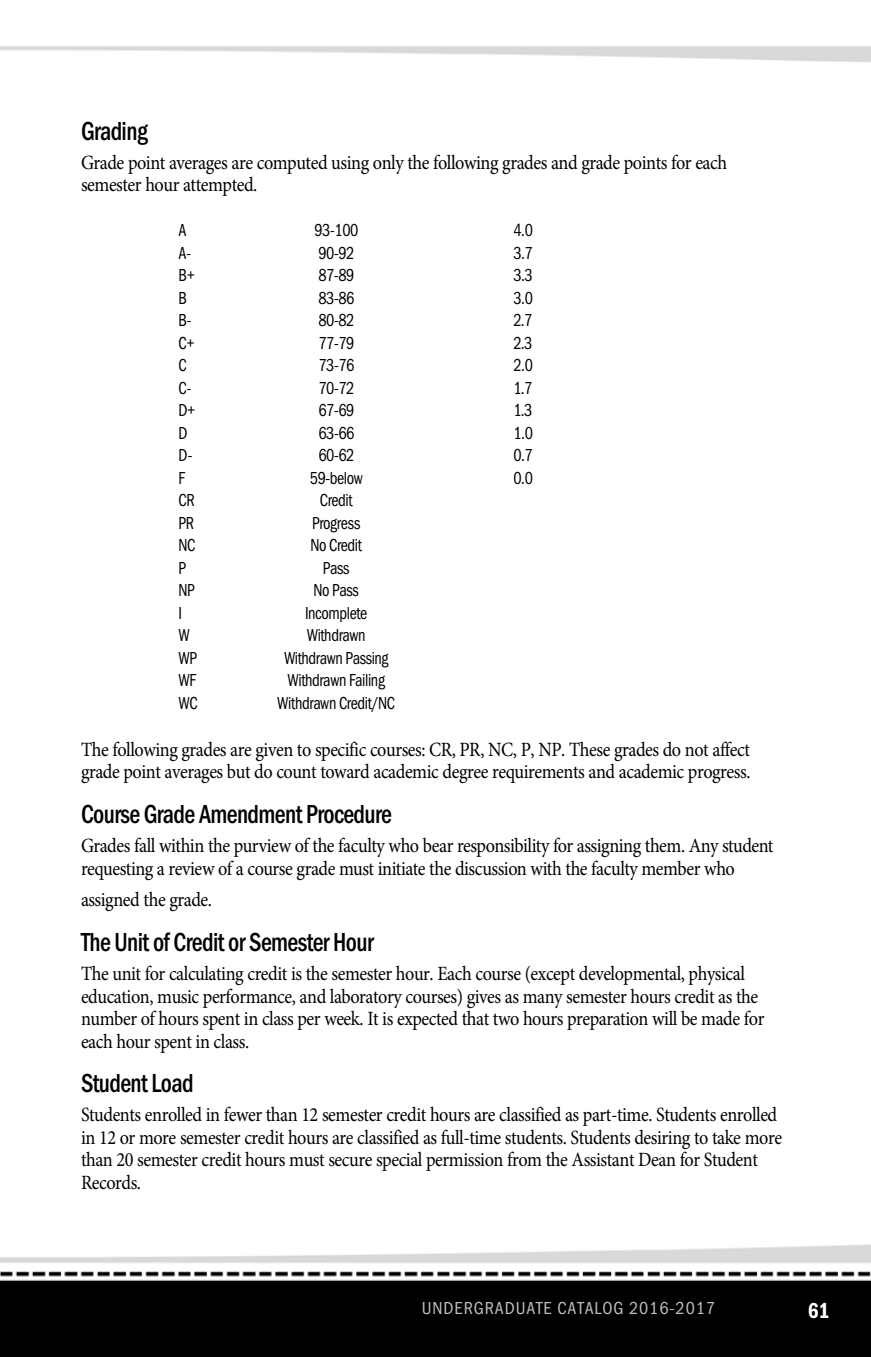
<style>
.page{position:relative;width:871px;height:1357px;background:#fff}
.page>*{position:absolute;margin:0;border:0;box-sizing:border-box;transform-origin:0 0}
.t1{font:500 27px "Franklin Gothic URW Con";letter-spacing:-.025em;color:#000;scale:.9 1}
.t2{font:22.5px "Franklin Gothic URW Con Dem";color:#fff;scale:.95 1}
.t3{font:20.25px/22.5px "Minion Pro";letter-spacing:-.025em;color:#000;scale:.9 1}
.t4{font:18px "Franklin Gothic URW Con Boo";letter-spacing:-.025em;color:#000;scale:.9 1}
.t5{font:18px "Franklin Gothic URW Con Boo";letter-spacing:.05em;color:#bcbec0}
</style>
<div class="page">
<img style="left:0;top:46px;width:871px;height:1311px">
<h1 class="t1" style="left:81px;top:113px;width:76px">Grading</h1>
<p class="t3" style="left:81px;top:151px;width:719px">Grade point averages are computed using only the following grades and grade points for each semester hour attempted.</p>
<p class="t4" style="left:179px;top:219px;width:10px">A</p>
<p class="t4" style="left:314px;top:219px;width:50px">93-100</p>
<p class="t4" style="left:513px;top:219px;width:23px">4.0</p>
<p class="t4" style="left:179px;top:241px;width:15px">A-</p>
<p class="t4" style="left:318px;top:241px;width:42px">90-92</p>
<p class="t4" style="left:513px;top:241px;width:23px">3.7</p>
<p class="t4" style="left:179px;top:264px;width:20px">B+</p>
<p class="t4" style="left:318px;top:264px;width:42px">87-89</p>
<p class="t4" style="left:513px;top:264px;width:23px">3.3</p>
<p class="t4" style="left:179px;top:286px;width:11px">B</p>
<p class="t4" style="left:318px;top:286px;width:42px">83-86</p>
<p class="t4" style="left:513px;top:286px;width:23px">3.0</p>
<p class="t4" style="left:179px;top:309px;width:16px">B-</p>
<p class="t4" style="left:318px;top:309px;width:42px">80-82</p>
<p class="t4" style="left:513px;top:309px;width:23px">2.7</p>
<p class="t4" style="left:179px;top:331px;width:19px">C+</p>
<p class="t4" style="left:318px;top:331px;width:42px">77-79</p>
<p class="t4" style="left:513px;top:331px;width:23px">2.3</p>
<p class="t4" style="left:179px;top:354px;width:11px">C</p>
<p class="t4" style="left:318px;top:354px;width:42px">73-76</p>
<p class="t4" style="left:513px;top:354px;width:23px">2.0</p>
<p class="t4" style="left:179px;top:376px;width:16px">C-</p>
<p class="t4" style="left:318px;top:376px;width:42px">70-72</p>
<p class="t4" style="left:513px;top:376px;width:23px">1.7</p>
<p class="t4" style="left:179px;top:399px;width:20px">D+</p>
<p class="t4" style="left:318px;top:399px;width:42px">67-69</p>
<p class="t4" style="left:513px;top:399px;width:23px">1.3</p>
<p class="t4" style="left:179px;top:421px;width:12px">D</p>
<p class="t4" style="left:318px;top:421px;width:42px">63-66</p>
<p class="t4" style="left:513px;top:421px;width:23px">1.0</p>
<p class="t4" style="left:179px;top:444px;width:17px">D-</p>
<p class="t4" style="left:318px;top:444px;width:42px">60-62</p>
<p class="t4" style="left:513px;top:444px;width:23px">0.7</p>
<p class="t4" style="left:179px;top:466px;width:9px">F</p>
<p class="t4" style="left:310px;top:466px;width:61px">59-below</p>
<p class="t4" style="left:513px;top:466px;width:23px">0.0</p>
<p class="t4" style="left:179px;top:489px;width:19px">CR</p>
<p class="t4" style="left:320px;top:489px;width:38px">Credit</p>
<p class="t4" style="left:179px;top:511px;width:19px">PR</p>
<p class="t4" style="left:312px;top:511px;width:55px">Progress</p>
<p class="t4" style="left:179px;top:534px;width:20px">NC</p>
<p class="t4" style="left:310px;top:534px;width:59px">No Credit</p>
<p class="t4" style="left:179px;top:556px;width:10px">P</p>
<p class="t4" style="left:323px;top:556px;width:31px">Pass</p>
<p class="t4" style="left:179px;top:579px;width:20px">NP</p>
<p class="t4" style="left:313px;top:579px;width:52px">No Pass</p>
<p class="t4" style="left:179px;top:601px;width:5px">I</p>
<p class="t4" style="left:305px;top:601px;width:71px">Incomplete</p>
<p class="t4" style="left:179px;top:624px;width:14px">W</p>
<p class="t4" style="left:307px;top:624px;width:67px">Withdrawn</p>
<p class="t4" style="left:179px;top:646px;width:22px">WP</p>
<p class="t4" style="left:284px;top:646px;width:118px">Withdrawn Passing</p>
<p class="t4" style="left:179px;top:669px;width:21px">WF</p>
<p class="t4" style="left:288px;top:669px;width:110px">Withdrawn Failing</p>
<p class="t4" style="left:179px;top:691px;width:23px">WC</p>
<p class="t4" style="left:277px;top:691px;width:133px">Withdrawn Credit/NC</p>
<p class="t3" style="left:81px;top:738px;width:745px">The following grades are given to specific courses: CR, PR, NC, P, NP. These grades do not affect grade point averages but do count toward academic degree requirements and academic progress.</p>
<h1 class="t1" style="left:81px;top:796px;width:347px">Course Grade Amendment Procedure</h1>
<p class="t3" style="left:81px;top:834px;width:771px">Grades fall within the purview of the faculty who bear responsibility for assigning them. Any student requesting a review of a course grade must initiate the discussion with the faculty member who</p>
<p class="t3" style="left:81px;top:888px;width:147px">assigned the grade.</p>
<h1 class="t1" style="left:81px;top:924px;width:327px">The Unit of Credit or Semester Hour</h1>
<p class="t3" style="left:81px;top:962px;width:761px">The unit for calculating credit is the semester hour. Each course (except developmental, physical education, music performance, and laboratory courses) gives as many semester hours credit as the number of hours spent in class per week. It is expected that two hours preparation will be made for each hour spent in class.</p>
<h1 class="t1" style="left:81px;top:1066px;width:127px">Student Load</h1>
<p class="t3" style="left:81px;top:1104px;width:780px">Students enrolled in fewer than 12 semester credit hours are classified as part-time. Students enrolled in 12 or more semester credit hours are classified as full-time students. Students desiring to take more than 20 semester credit hours must secure special permission from the Assistant Dean for Student Records.</p>
<p class="t5" style="left:422px;top:1296px;width:295px">UNDERGRADUATE CATALOG 2016-2017</p>
<p class="t2" style="left:807px;top:1295px;width:24px">61</p>
</div>
